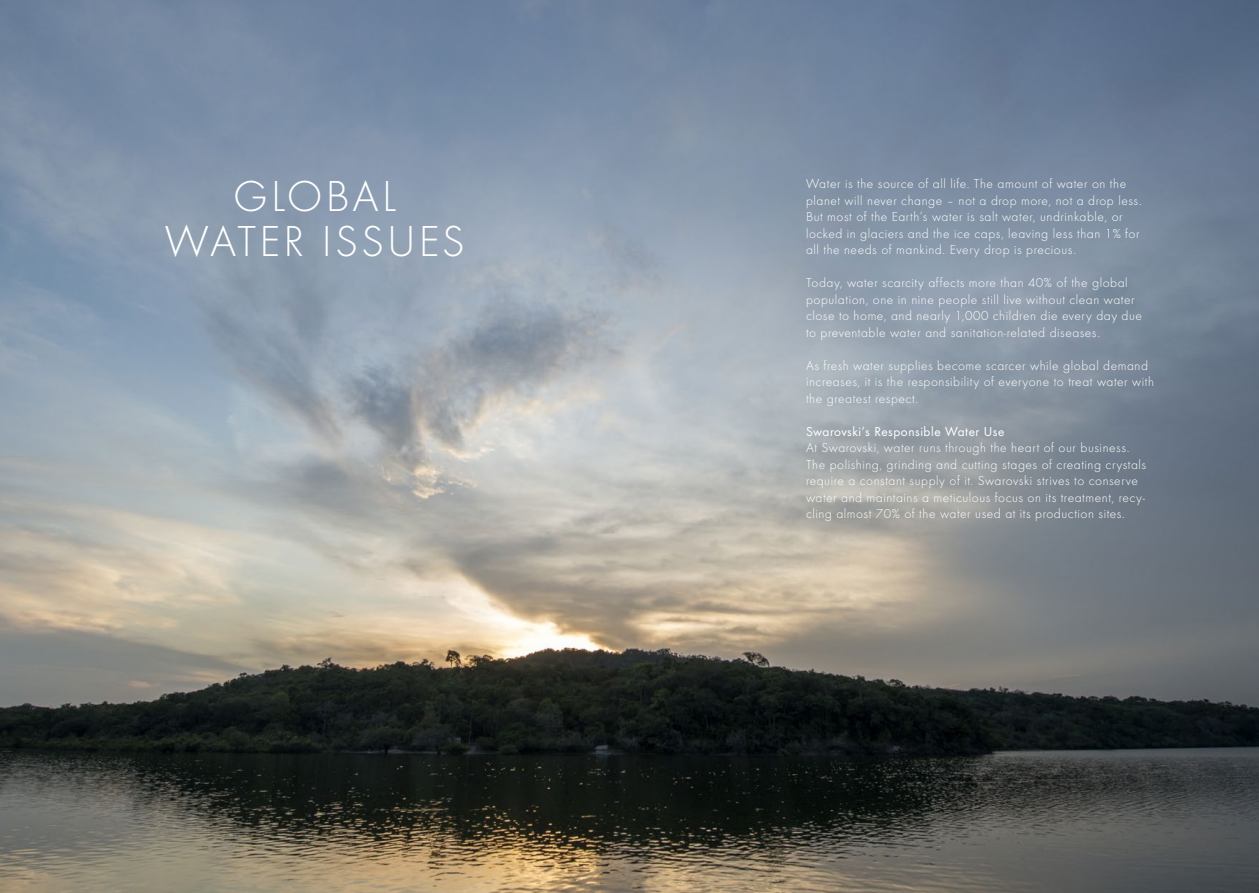
<style>
.page{position:relative;width:1259px;height:893px;background:#fff}
.page>*{position:absolute;margin:0;border:0;box-sizing:border-box;transform-origin:0 0}
.t1{font:300 45px/45px "Futura";letter-spacing:.07em;color:#fff;text-align:center}
.t2{font:300 13.5px/16.5px "Futura";letter-spacing:.04em;color:#fff}
.t3{font:13.5px "Futura Boo";letter-spacing:.04em;color:#fff}
</style>
<div class="page">
<img style="left:0;top:0;width:1259px;height:893px">
<h1 class="t1" style="left:165px;top:174px;width:301px">GLOBAL<br>WATER ISSUES</h1>
<p class="t2" style="left:806px;top:176px;width:337px">Water is the source of all life. The amount of water on the planet will never change – not a drop more, not a drop less.<br>But most of the Earth’s water is salt water, undrinkable, or locked in glaciers and the ice caps, leaving less than 1% for all the needs of mankind. Every drop is precious.</p>
<p class="t2" style="left:806px;top:275px;width:337px">Today, water scarcity affects more than 40% of the global population, one in nine people still live without clean water close to home, and nearly 1,000 children die every day due to preventable water and sanitation-related diseases.</p>
<p class="t2" style="left:806px;top:357px;width:350px">As fresh water supplies become scarcer while global demand increases, it is the responsibility of everyone to treat water with the greatest respect.</p>
<p class="t3" style="left:806px;top:423px;width:200px">Swarovski’s Responsible Water Use</p>
<p class="t2" style="left:806px;top:440px;width:342px">At Swarovski, water runs through the heart of our business.<br>The polishing, grinding and cutting stages of creating crystals require a constant supply of it. Swarovski strives to conserve water and maintains a meticulous focus on its treatment, recy&shy;cling almost 70% of the water used at its production sites.</p>
</div>
